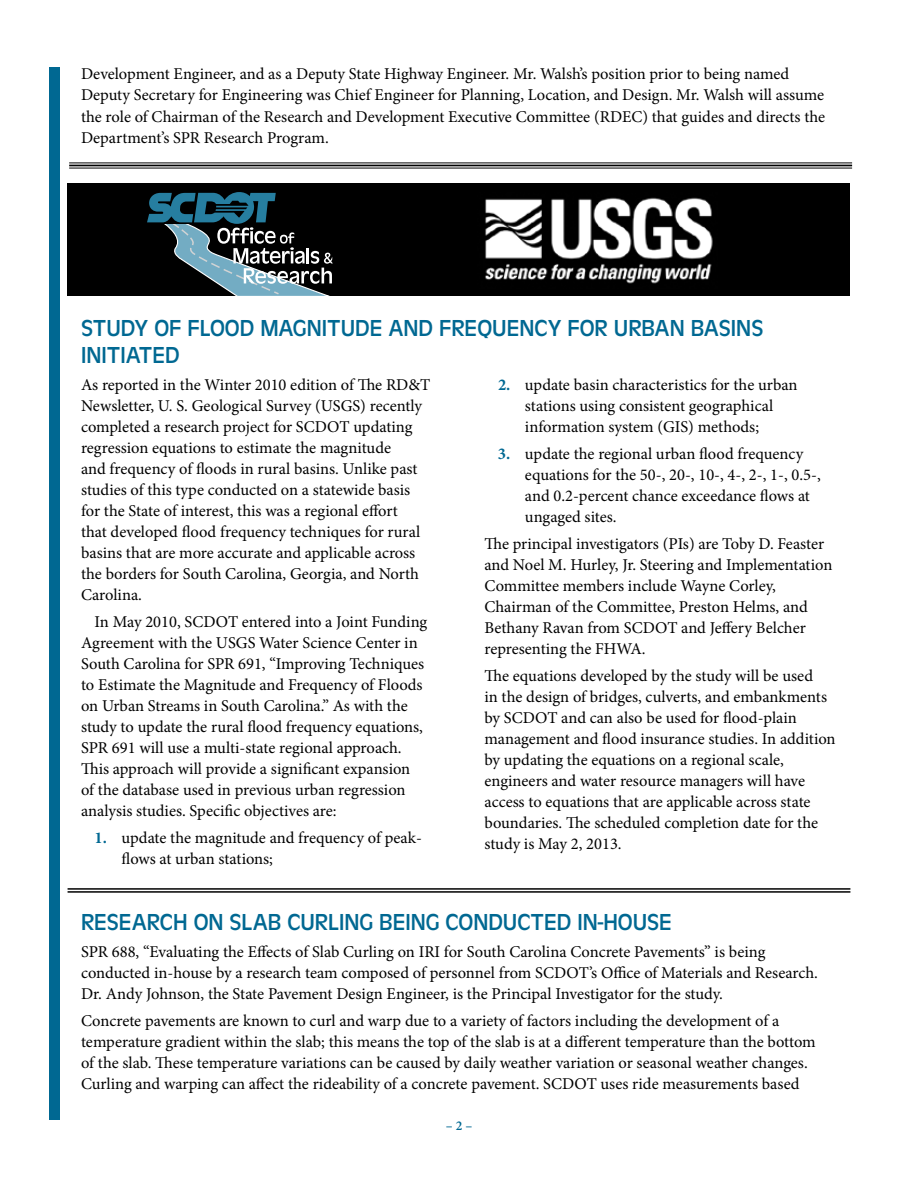
<style>
.page{position:relative;width:918px;height:1188px;background:#fff}
.page>*{position:absolute;margin:0;border:0;box-sizing:border-box;transform-origin:0 0}
.t1{font:24px/27px "Antique Oli T";color:#006892}
.t2{font:16.5px/21px "Minion Pro";color:#000}
.t3{font:600 13.5px "Minion Pro";color:#006892}
.s1{font-weight:700;color:#006892}
</style>
<div class="page">
<div style="left:49px;top:67px;width:10px;height:1053px;background:#006892"></div>
<div style="left:68px;top:183px;width:782px;height:113px;background:#000"></div>
<svg style="left:147px;top:192px;width:186px;height:104px"></svg>
<hr style="left:69px;top:162px;width:783px;height:1px;background:#000">
<hr style="left:69px;top:165px;width:783px;height:1px;background:#000">
<hr style="left:69px;top:168px;width:783px;height:1px;background:#000">
<img style="left:485px;top:197px;width:228px;height:87px">
<hr style="left:68px;top:888px;width:782px;height:2px;background:#000">
<hr style="left:68px;top:891px;width:782px;height:2px;background:#000">
<p class="t2" style="left:81px;top:64px;width:746px">Development Engineer, and as a Deputy State Highway Engineer. Mr. Walsh’s position prior to being named Deputy Secretary for Engineering was Chief Engineer for Planning, Location, and Design. Mr. Walsh will assume the role of Chairman of the Research and Development Executive Committee (RDEC) that guides and directs the Department’s SPR Research Program.</p>
<h1 class="t1" style="left:81px;top:314px;width:684px">STUDY OF FLOOD MAGNITUDE AND FREQUENCY FOR URBAN BASINS<br>INITIATED</h1>
<p class="t2" style="left:81px;top:374px;width:351px">As reported in the Winter 2010 edition of The RD&amp;T Newsletter, U. S. Geological Survey (USGS) recently completed a research project for SCDOT updating regression equations to estimate the magnitude<br>and frequency of floods in rural basins. Unlike past studies of this type conducted on a statewide basis for the State of interest, this was a regional effort<br>that developed flood frequency techniques for rural basins that are more accurate and applicable across the borders for South Carolina, Georgia, and North Carolina.</p>
<p class="t2" style="left:81px;top:611px;width:348px;text-indent:13px">In May 2010, SCDOT entered into a Joint Funding Agreement with the USGS Water Science Center in South Carolina for SPR 691, “Improving Techniques to Estimate the Magnitude and Frequency of Floods on Urban Streams in South Carolina.” As with the study to update the rural flood frequency equations, SPR 691 will use a multi-state regional approach.<br>This approach will provide a significant expansion of the database used in previous urban regression analysis studies. Specific objectives are:</p>
<p class="t2" style="left:122px;top:827px;width:302px;text-indent:-27px"><span class="s1">1.</span> update the magnitude and frequency of peak&shy;flows at urban stations;</p>
<p class="t2" style="left:525px;top:374px;width:274px;text-indent:-27px"><span class="s1">2.</span> update basin characteristics for the urban stations using consistent geographical information system (GIS) methods;</p>
<p class="t2" style="left:525px;top:443px;width:297px;text-indent:-27px"><span class="s1">3.</span> update the regional urban flood frequency equations for the 50-, 20-, 10-, 4-, 2-, 1-, 0.5-, and 0.2-percent chance exceedance flows at ungaged sites.</p>
<p class="t2" style="left:484px;top:533px;width:349px">The principal investigators (PIs) are Toby D. Feaster and Noel M. Hurley, Jr. Steering and Implementation Committee members include Wayne Corley, Chairman of the Committee, Preston Helms, and Bethany Ravan from SCDOT and Jeffery Belcher representing the FHWA.</p>
<p class="t2" style="left:484px;top:666px;width:353px">The equations developed by the study will be used<br>in the design of bridges, culverts, and embankments by SCDOT and can also be used for flood-plain management and flood insurance studies. In addition by updating the equations on a regional scale, engineers and water resource managers will have access to equations that are applicable across state boundaries. The scheduled completion date for the study is May 2, 2013.</p>
<h1 class="t1" style="left:81px;top:908px;width:14px">RESEARCH</h1>
<h1 class="t1" style="left:194px;top:908px;width:107px">ONSLAB CURLING</h1>
<h1 class="t1" style="left:379px;top:908px;width:26px">BEING</h1>
<h1 class="t1" style="left:446px;top:908px;width:15px">CONDUCTED</h1>
<h1 class="t1" style="left:577px;top:908px;width:41px">IN-HOUSE</h1>
<p class="t2" style="left:81px;top:942px;width:738px">SPR 688, “Evaluating the Effects of Slab Curling on IRI for South Carolina Concrete Pavements” is being conducted in-house by a research team composed of personnel from SCDOT’s Office of Materials and Research.<br>Dr. Andy Johnson, the State Pavement Design Engineer, is the Principal Investigator for the study.</p>
<p class="t2" style="left:81px;top:1011px;width:736px">Concrete pavements are known to curl and warp due to a variety of factors including the development of a temperature gradient within the slab; this means the top of the slab is at a different temperature than the bottom of the slab. These temperature variations can be caused by daily weather variation or seasonal weather changes.<br>Curling and warping can affect the rideability of a concrete pavement. SCDOT uses ride measurements based</p>
<p class="t3" style="left:446px;top:1117px;width:28px">– 2 –</p>
</div>
